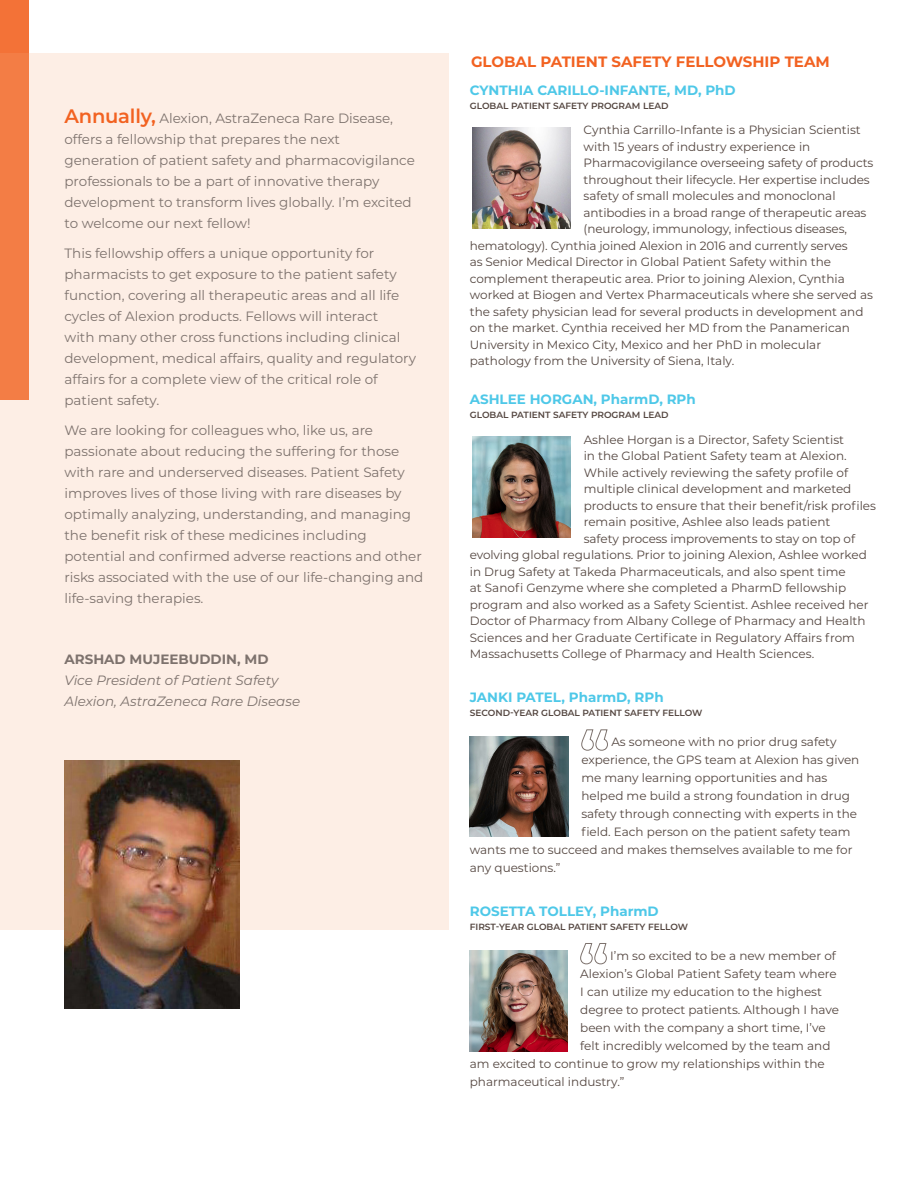
<style>
.page{position:relative;width:918px;height:1188px;background:#fff}
.page>*{position:absolute;margin:0;border:0;box-sizing:border-box;transform-origin:0 0}
.t1{font:700 15px "Montserrat";color:#f26221}
.Body{font:13.5px/21px "Montserrat";color:#7d726d}
.Bio-Name{font:700 13.5px "Montserrat";color:#4ec8e8}
.Body-2{font:italic 13.5px/21px "Montserrat";color:#7d726d}
.bio{font:12px "Montserrat";color:#544640}
.Bio-Title{font:600 9px "Montserrat";color:#544640}
.s1{font-weight:600;font-size:19.5px;color:#f26221}
.s2{font-weight:700;font-style:normal}
</style>
<div class="page">
<div style="left:0;top:0;width:28px;height:400px;background:#f37237"></div>
<div style="left:0;top:53px;width:448px;height:877px;background:#fdeee5"></div>
<svg style="left:581px;top:729px;width:27px;height:22px"></svg>
<svg style="left:580px;top:943px;width:27px;height:22px"></svg>
<img style="left:472px;top:437px;width:99px;height:100px">
<img style="left:472px;top:128px;width:99px;height:100px">
<img style="left:470px;top:736px;width:98px;height:101px">
<img style="left:470px;top:951px;width:97px;height:101px">
<img style="left:65px;top:761px;width:175px;height:247px">
<p class="Body" style="left:64px;top:107px;width:352px"><span class="s1">Annually,</span> Alexion, AstraZeneca Rare Disease, offers a fellowship that prepares the next generation of patient safety and pharmacovigilance professionals to be a part of innovative therapy development to transform lives globally. I’m excited to welcome our next fellow!</p>
<p class="Body" style="left:64px;top:242px;width:353px">This fellowship offers a unique opportunity for pharmacists to get exposure to the patient safety function, covering all therapeutic areas and all life cycles of Alexion products. Fellows will interact<br>with many other cross functions including clinical development, medical affairs, quality and regulatory affairs for a complete view of the critical role of patient safety.</p>
<p class="Body" style="left:64px;top:419px;width:360px">We are looking for colleagues who, like us, are passionate about reducing the suffering for those with rare and underserved diseases. Patient Safety improves lives of those living with rare diseases by optimally analyzing, understanding, and managing the benefit risk of these medicines including potential and confirmed adverse reactions and other risks associated with the use of our life-changing and life-saving therapies.</p>
<p class="Body-2" style="left:64px;top:648px;width:237px"><span class="s2">ARSHAD MUJEEBUDDIN, MD<br></span>Vice President of Patient Safety<br>Alexion, AstraZeneca Rare Disease</p>
<p class="t1" style="left:471px;top:51px;width:360px">GLOBAL PATIENT SAFETY FELLOWSHIP TEAM</p>
<p class="Bio-Name" style="left:470px;top:80px;width:267px">CYNTHIA CARILLO-INFANTE, MD, PhD</p>
<p class="Bio-Title" style="left:470px;top:99px;width:200px">GLOBAL PATIENT SAFETY PROGRAM LEAD</p>
<p class="bio" style="left:584px;top:122px;width:279px">Cynthia Carrillo-Infante is a Physician Scientist</p>
<p class="bio" style="left:584px;top:138px;width:228px">with 15 years of industry experience in</p>
<p class="bio" style="left:584px;top:155px;width:291px">Pharmacovigilance overseeing safety of products</p>
<p class="bio" style="left:584px;top:171px;width:288px">throughout their lifecycle. Her expertise includes</p>
<p class="bio" style="left:584px;top:188px;width:253px">safety of small molecules and monoclonal</p>
<p class="bio" style="left:584px;top:204px;width:284px">antibodies in a broad range of therapeutic areas</p>
<p class="bio" style="left:584px;top:221px;width:265px">(neurology, immunology, infectious diseases,</p>
<p class="bio" style="left:470px;top:237px;width:380px">hematology). Cynthia joined Alexion in 2016 and currently serves</p>
<p class="bio" style="left:470px;top:254px;width:363px">as Senior Medical Director in Global Patient Safety within the</p>
<p class="bio" style="left:470px;top:270px;width:377px">complement therapeutic area. Prior to joining Alexion, Cynthia</p>
<p class="bio" style="left:470px;top:287px;width:405px">worked at Biogen and Vertex Pharmaceuticals where she served as</p>
<p class="bio" style="left:470px;top:303px;width:395px">the safety physician lead for several products in development and</p>
<p class="bio" style="left:470px;top:320px;width:382px">on the market. Cynthia received her MD from the Panamerican</p>
<p class="bio" style="left:470px;top:336px;width:353px">University in Mexico City, Mexico and her PhD in molecular</p>
<p class="bio" style="left:470px;top:353px;width:266px">pathology from the University of Siena, Italy.</p>
<p class="Bio-Name" style="left:470px;top:390px;width:228px">ASHLEE HORGAN, PharmD, RPh</p>
<p class="Bio-Title" style="left:470px;top:409px;width:200px">GLOBAL PATIENT SAFETY PROGRAM LEAD</p>
<p class="bio" style="left:584px;top:431px;width:262px">Ashlee Horgan is a Director, Safety Scientist</p>
<p class="bio" style="left:584px;top:448px;width:265px">in the Global Patient Safety team at Alexion.</p>
<p class="bio" style="left:584px;top:464px;width:266px">While actively reviewing the safety profile of</p>
<p class="bio" style="left:584px;top:481px;width:269px">multiple clinical development and marketed</p>
<p class="bio" style="left:584px;top:497px;width:294px">products to ensure that their benefit/risk profiles</p>
<p class="bio" style="left:584px;top:514px;width:248px">remain positive, Ashlee also leads patient</p>
<p class="bio" style="left:584px;top:530px;width:273px">safety process improvements to stay on top of</p>
<p class="bio" style="left:470px;top:547px;width:399px">evolving global regulations. Prior to joining Alexion, Ashlee worked</p>
<p class="bio" style="left:470px;top:563px;width:377px">in Drug Safety at Takeda Pharmaceuticals, and also spent time</p>
<p class="bio" style="left:470px;top:580px;width:378px">at Sanofi Genzyme where she completed a PharmD fellowship</p>
<p class="bio" style="left:470px;top:596px;width:400px">program and also worked as a Safety Scientist. Ashlee received her</p>
<p class="bio" style="left:470px;top:613px;width:397px">Doctor of Pharmacy from Albany College of Pharmacy and Health</p>
<p class="bio" style="left:470px;top:629px;width:387px">Sciences and her Graduate Certificate in Regulatory Affairs from</p>
<p class="bio" style="left:470px;top:646px;width:346px">Massachusetts College of Pharmacy and Health Sciences.</p>
<p class="Bio-Name" style="left:470px;top:687px;width:195px">JANKI PATEL, PharmD, RPh</p>
<p class="Bio-Title" style="left:470px;top:707px;width:234px">SECOND-YEAR GLOBAL PATIENT SAFETY FELLOW</p>
<p class="bio" style="left:611px;top:734px;width:227px">As someone with no prior drug safety</p>
<p class="bio" style="left:581px;top:752px;width:280px">experience, the GPS team at Alexion has given</p>
<p class="bio" style="left:581px;top:770px;width:248px">me many learning opportunities and has</p>
<p class="bio" style="left:581px;top:788px;width:270px">helped me build a strong foundation in drug</p>
<p class="bio" style="left:581px;top:806px;width:277px">safety through connecting with experts in the</p>
<p class="bio" style="left:581px;top:824px;width:271px">field. Each person on the patient safety team</p>
<p class="bio" style="left:470px;top:842px;width:384px">wants me to succeed and makes themselves available to me for</p>
<p class="bio" style="left:470px;top:860px;width:92px">any questions.”</p>
<p class="Bio-Name" style="left:470px;top:901px;width:190px">ROSETTA TOLLEY, PharmD</p>
<p class="Bio-Title" style="left:470px;top:920px;width:220px">FIRST-YEAR GLOBAL PATIENT SAFETY FELLOW</p>
<p class="bio" style="left:610px;top:947px;width:227px">I’m so excited to be a new member of</p>
<p class="bio" style="left:580px;top:965px;width:258px">Alexion’s Global Patient Safety team where</p>
<p class="bio" style="left:580px;top:983px;width:243px">I can utilize my education to the highest</p>
<p class="bio" style="left:580px;top:1001px;width:260px">degree to protect patients. Although I have</p>
<p class="bio" style="left:580px;top:1019px;width:247px">been with the company a short time, I’ve</p>
<p class="bio" style="left:580px;top:1037px;width:252px">felt incredibly welcomed by the team and</p>
<p class="bio" style="left:470px;top:1055px;width:357px">am excited to continue to grow my relationships within the</p>
<p class="bio" style="left:470px;top:1073px;width:156px">pharmaceutical industry.”</p>
</div>
